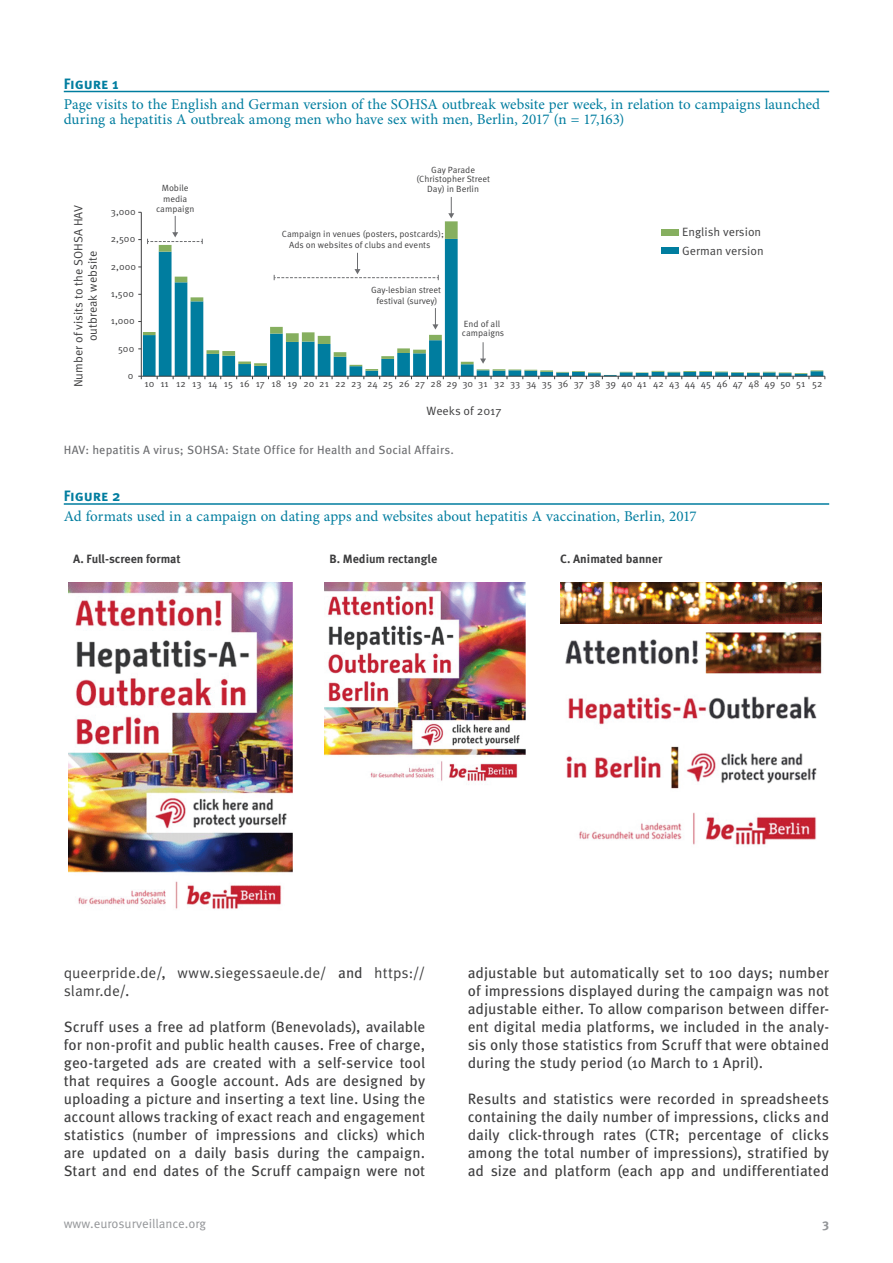
<style>
.page{position:relative;width:893px;height:1263px;background:#fff}
.page>*{position:absolute;margin:0;border:0;box-sizing:border-box;transform-origin:0 0}
.t1{font:15px/18px "Meta Pro";color:#3e3e3f;text-align:justify}
.t2{font:15px/15px "Minion Pro";color:#007d9f}
.t3{font:15px/18px "Meta Pro";color:#3e3e3f}
.t4{font:700 15px "Meta Pro";letter-spacing:-.005em;color:#007d9f}
.t5{font:12.75px "Meta Pro";color:#939598}
.t6{font:700 12.75px "Meta Pro";color:#939598}
.t7{font:12px/18.5px "Meta Pro";letter-spacing:.005em;color:#3e3e3f}
.t8{font:12px "Meta Pro";letter-spacing:.015em;color:#6c6d70}
.t9{font:700 12px "Meta Pro";color:#3e3e3f}
.t10{font:9.75px "Meta Pro";color:#3e3e3f}
.t11{font:9px/9.4px "Meta Pro";color:#3e3e3f;text-align:center}
.s1{font-style:inherit}
</style>
<div class="page">
<hr style="left:64px;top:91px;width:765px;height:1px;background:#007d9f">
<svg style="left:143px;top:221px;width:680px;height:154px"></svg>
<hr style="left:141px;top:212px;width:1px;height:164px;background:#3e3e3f">
<hr style="left:141px;top:376px;width:684px;height:1px;background:#3e3e3f">
<div style="left:661px;top:229px;width:17px;height:7px;background:#86af5f"></div>
<div style="left:661px;top:248px;width:17px;height:6px;background:#007d9f"></div>
<svg style="left:448px;top:197px;width:6px;height:21px"></svg>
<svg style="left:432px;top:308px;width:6px;height:22px"></svg>
<svg style="left:480px;top:342px;width:6px;height:22px"></svg>
<svg style="left:147px;top:216px;width:56px;height:28px"></svg>
<svg style="left:274px;top:253px;width:165px;height:27px"></svg>
<hr style="left:64px;top:503px;width:765px;height:2px;background:#007d9f">
<img style="left:69px;top:583px;width:224px;height:326px">
<img style="left:325px;top:583px;width:201px;height:202px">
<img style="left:560px;top:582px;width:261px;height:41px">
<img style="left:565px;top:632px;width:257px;height:213px">
<p class="t4" style="left:64px;top:74px;width:57px">Figure 1</p>
<p class="t2" style="left:64px;top:97px;width:758px">Page visits to the English and German version of the SOHSA outbreak website per week, in relation to campaigns launched during a hepatitis A outbreak among men who have sex with men, Berlin, 2017 (n = 17,163)</p>
<p class="t7" style="left:69px;top:387px;width:184px;rotate:-90deg">Number of visits to the SOHSA HAV</p>
<p class="t7" style="left:84px;top:341px;width:92px;rotate:-90deg">outbreak website</p>
<p class="t10" style="left:111px;top:205px;width:26px">3,000</p>
<p class="t10" style="left:111px;top:233px;width:26px">2,500</p>
<p class="t10" style="left:111px;top:260px;width:27px">2,000</p>
<p class="t10" style="left:111px;top:287px;width:25px">1,500</p>
<p class="t10" style="left:111px;top:315px;width:26px">1,000</p>
<p class="t10" style="left:118px;top:342px;width:18px">500</p>
<p class="t10" style="left:128px;top:369px;width:7px">0</p>
<p class="t11" style="left:156px;top:183px;width:40px;line-height:10.8px">Mobile media campaign</p>
<p class="t11" style="left:416px;top:165px;width:75px">Gay Parade (Christopher Street<br>Day) in Berlin</p>
<p class="t11" style="left:289px;top:229px;width:156px;line-height:10.5px;text-align:left;text-indent:-7px">Campaign in venues (posters, postcards);<br>Ads on websites of clubs and events</p>
<p class="t11" style="left:371px;top:285px;width:71px;line-height:10.8px">Gay-lesbian street festival (survey)</p>
<p class="t11" style="left:462px;top:319px;width:44px;text-align:left">End of all campaigns</p>
<p class="t7" style="left:682px;top:223px;width:83px">English version<br>German version</p>
<p class="t10" style="left:144px;top:377px;width:679px">10 11 12 13 14 15 16 17 18 19 20 21 22 23 24 25 26 27 28 29 30 31 32 33 34 35 36 37 38 39 40 41 42 43 44 45 46 47 48 49 50 51 52</p>
<p class="t7" style="left:426px;top:402px;width:77px">Weeks of 2017</p>
<p class="t8" style="left:64px;top:443px;width:392px">HAV: hepatitis A virus; SOHSA: State Office for Health and Social Affairs.</p>
<p class="t4" style="left:64px;top:487px;width:58px">Figure 2</p>
<p class="t2" style="left:64px;top:510px;width:634px">Ad formats used in a campaign on dating apps and websites about hepatitis A vaccination, Berlin, 2017</p>
<p class="t9" style="left:73px;top:551px;width:109px">A. Full-screen format</p>
<p class="t9" style="left:329px;top:551px;width:109px">B. Medium rectangle</p>
<p class="t9" style="left:560px;top:551px;width:104px">C. Animated banner</p>
<p class="t3" style="left:64px;top:964px;width:363px">queerpride.de/<span class="s1">,</span> www.siegessaeule.de/ <span class="s1">and</span> https:// slamr.de/<span class="s1">.</span></p>
<p class="t1" style="left:64px;top:1018px;width:363px">Scruff uses a free ad platform (Benevolads), available for non-profit and public health causes. Free of charge, geo-targeted ads are created with a self-service tool that requires a Google account. Ads are designed by uploading a picture and inserting a text line. Using the account allows tracking of exact reach and engagement statistics (number of impressions and clicks) which are updated on a daily basis during the campaign.<br>Start and end dates of the Scruff campaign were not</p>
<p class="t1" style="left:468px;top:964px;width:363px">adjustable but automatically set to 100 days; number of impressions displayed during the campaign was not adjustable either. To allow comparison between differ&shy;ent digital media platforms, we included in the analy&shy;sis only those statistics from Scruff that were obtained during the study period (10 March to 1 April).</p>
<p class="t1" style="left:468px;top:1090px;width:363px">Results and statistics were recorded in spreadsheets containing the daily number of impressions, clicks and daily click-through rates (CTR; percentage of clicks among the total number of impressions), stratified by ad size and platform (each app and undifferentiated</p>
<p class="t5" style="left:64px;top:1215px;width:144px">www.eurosurveillance.org</p>
<p class="t6" style="left:822px;top:1215px;width:8px">3</p>
</div>
